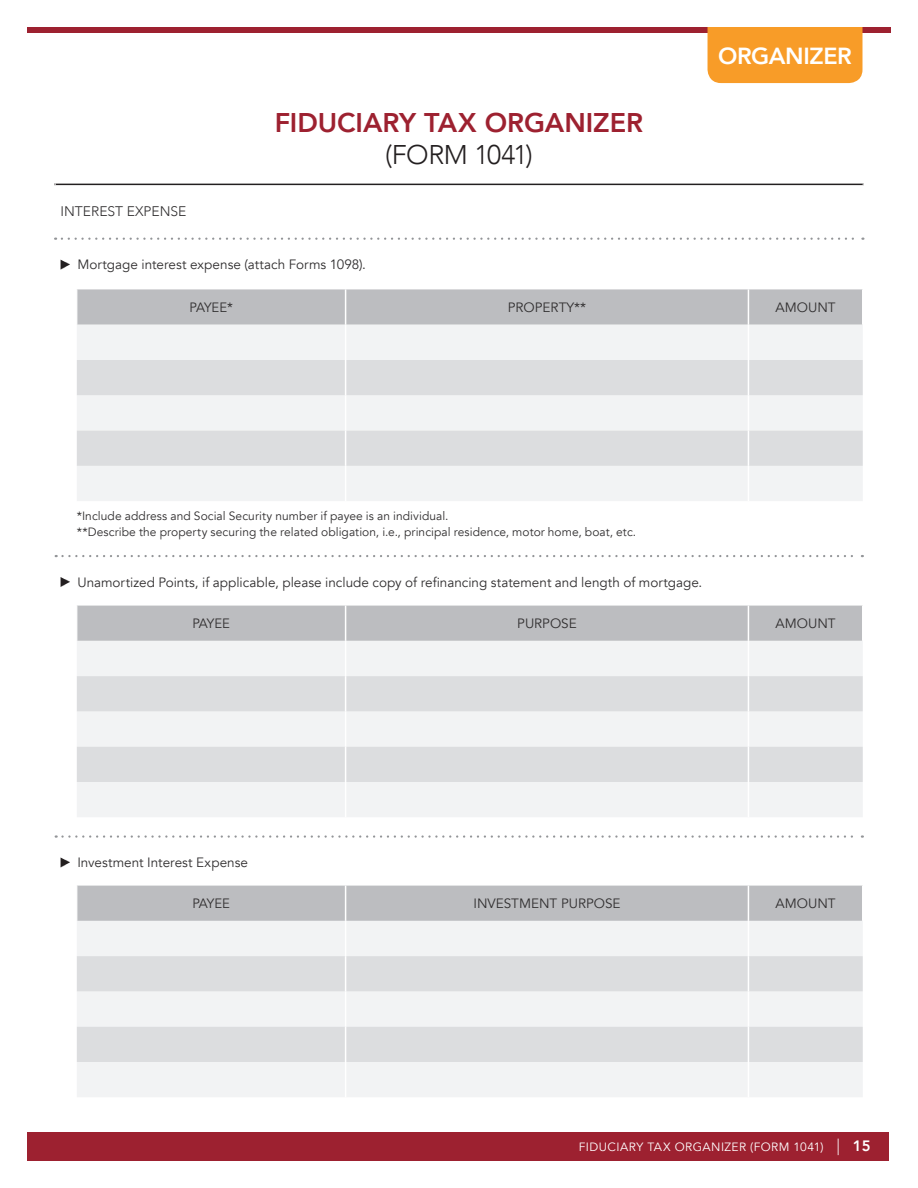
<style>
.page{position:relative;width:918px;height:1188px;background:#fff}
.page>*{position:absolute;margin:0;border:0;box-sizing:border-box;transform-origin:0 0}
.t1{font:800 27px "Avenir LT Com";color:#9d2130}
.t2{font:300 27px "Avenir LT Com";letter-spacing:-.015em;color:#231f20}
.t3{font:800 23.25px "Avenir LT Com";letter-spacing:-.015em;color:#fff}
.t4{font:300 13.8px "Avenir LT Com";color:#312f30}
.t5{font:13.5px "Avenir LT Com";color:#312f30}
.t6{font:12px/16.2px "Avenir LT Com";letter-spacing:.005em;color:#312f30}
.t7{font:12px "Avenir LT Com";letter-spacing:.04em;color:#fff}
.s1{font-weight:300;font-size:16.5px}
.s2{font-weight:800;font-size:15px}
</style>
<div class="page">
<div style="left:27px;top:1132px;width:862px;height:29px;background:#9d2130"></div>
<div style="left:27px;top:27px;width:864px;height:6px;background:#9d2130"></div>
<hr style="left:54px;top:184px;width:810px;height:1px;background:#231f20">
<div style="left:708px;top:27px;width:154px;height:56px;background:#f89c28"></div>
<svg style="left:62px;top:184px;width:802px;height:56px"></svg>
<svg style="left:56px;top:555px;width:807px;height:2px"></svg>
<svg style="left:56px;top:835px;width:807px;height:3px"></svg>
<svg style="left:61px;top:260px;width:9px;height:9px"></svg>
<svg style="left:61px;top:577px;width:9px;height:10px"></svg>
<svg style="left:61px;top:858px;width:9px;height:9px"></svg>
<div style="left:77px;top:289px;width:785px;height:36px;background:#bcbdc0"></div>
<div style="left:77px;top:325px;width:786px;height:176px;background:#f2f3f4"></div>
<svg style="left:77px;top:360px;width:786px;height:106px;fill:#dcdddf"></svg>
<hr style="left:345px;top:289px;width:1px;height:36px;background:#fff">
<hr style="left:748px;top:289px;width:1px;height:36px;background:#fff">
<hr style="left:345px;top:325px;width:1px;height:35px;background:#fff">
<hr style="left:748px;top:325px;width:1px;height:35px;background:#fff">
<hr style="left:345px;top:360px;width:1px;height:35px;background:#fff">
<hr style="left:748px;top:360px;width:1px;height:35px;background:#fff">
<hr style="left:345px;top:395px;width:1px;height:36px;background:#fff">
<hr style="left:748px;top:395px;width:1px;height:36px;background:#fff">
<hr style="left:345px;top:431px;width:1px;height:35px;background:#fff">
<hr style="left:748px;top:431px;width:1px;height:35px;background:#fff">
<hr style="left:345px;top:466px;width:1px;height:35px;background:#fff">
<hr style="left:748px;top:466px;width:1px;height:35px;background:#fff">
<div style="left:77px;top:606px;width:785px;height:35px;background:#bcbdc0"></div>
<div style="left:77px;top:641px;width:786px;height:176px;background:#f2f3f4"></div>
<svg style="left:77px;top:676px;width:786px;height:106px;fill:#dcdddf"></svg>
<hr style="left:345px;top:606px;width:1px;height:35px;background:#fff">
<hr style="left:748px;top:606px;width:1px;height:35px;background:#fff">
<hr style="left:345px;top:641px;width:1px;height:35px;background:#fff">
<hr style="left:748px;top:641px;width:1px;height:35px;background:#fff">
<hr style="left:345px;top:676px;width:1px;height:35px;background:#fff">
<hr style="left:748px;top:676px;width:1px;height:35px;background:#fff">
<hr style="left:345px;top:711px;width:1px;height:36px;background:#fff">
<hr style="left:748px;top:711px;width:1px;height:36px;background:#fff">
<hr style="left:345px;top:747px;width:1px;height:35px;background:#fff">
<hr style="left:748px;top:747px;width:1px;height:35px;background:#fff">
<hr style="left:345px;top:782px;width:1px;height:35px;background:#fff">
<hr style="left:748px;top:782px;width:1px;height:35px;background:#fff">
<div style="left:77px;top:886px;width:785px;height:35px;background:#bcbdc0"></div>
<div style="left:77px;top:921px;width:786px;height:176px;background:#f2f3f4"></div>
<svg style="left:77px;top:956px;width:786px;height:106px;fill:#dcdddf"></svg>
<hr style="left:345px;top:886px;width:1px;height:35px;background:#fff">
<hr style="left:748px;top:886px;width:1px;height:35px;background:#fff">
<hr style="left:345px;top:921px;width:1px;height:35px;background:#fff">
<hr style="left:748px;top:921px;width:1px;height:35px;background:#fff">
<hr style="left:345px;top:956px;width:1px;height:35px;background:#fff">
<hr style="left:748px;top:956px;width:1px;height:35px;background:#fff">
<hr style="left:345px;top:991px;width:1px;height:36px;background:#fff">
<hr style="left:748px;top:991px;width:1px;height:36px;background:#fff">
<hr style="left:345px;top:1027px;width:1px;height:35px;background:#fff">
<hr style="left:748px;top:1027px;width:1px;height:35px;background:#fff">
<hr style="left:345px;top:1062px;width:1px;height:35px;background:#fff">
<hr style="left:748px;top:1062px;width:1px;height:35px;background:#fff">
<p class="t4" style="left:61px;top:203px;width:127px">INTEREST EXPENSE</p>
<h1 class="t1" style="left:275px;top:106px;width:370px">FIDUCIARY TAX ORGANIZER</h1>
<h1 class="t2" style="left:385px;top:139px;width:149px">(FORM 1041)</h1>
<p class="t5" style="left:77px;top:257px;width:290px">Mortgage interest expense (attach Forms 1098).</p>
<h2 class="t3" style="left:718px;top:42px;width:135px">ORGANIZER</h2>
<p class="t5" style="left:190px;top:299px;width:45px">PAYEE*</p>
<p class="t5" style="left:508px;top:299px;width:80px">PROPERTY**</p>
<p class="t5" style="left:776px;top:299px;width:62px">AMOUNT</p>
<p class="t6" style="left:77px;top:508px;width:561px">*Include address and Social Security number if payee is an individual.<br>**Describe the property securing the related obligation, i.e., principal residence, motor home, boat, etc.</p>
<p class="t5" style="left:77px;top:574px;width:627px">Unamortized Points, if applicable, please include copy of refinancing statement and length of mortgage.</p>
<p class="t5" style="left:192px;top:616px;width:39px">PAYEE</p>
<p class="t5" style="left:517px;top:616px;width:61px">PURPOSE</p>
<p class="t5" style="left:776px;top:616px;width:62px">AMOUNT</p>
<p class="t5" style="left:77px;top:855px;width:172px">Investment Interest Expense</p>
<p class="t5" style="left:192px;top:896px;width:39px">PAYEE</p>
<p class="t5" style="left:473px;top:896px;width:149px">INVESTMENT PURPOSE</p>
<p class="t5" style="left:776px;top:896px;width:62px">AMOUNT</p>
<p class="t7" style="left:579px;top:1140px;width:293px">FIDUCIARY TAX ORGANIZER (FORM 1041) <span class="s1">|</span> <span class="s2">15</span></p>
</div>
